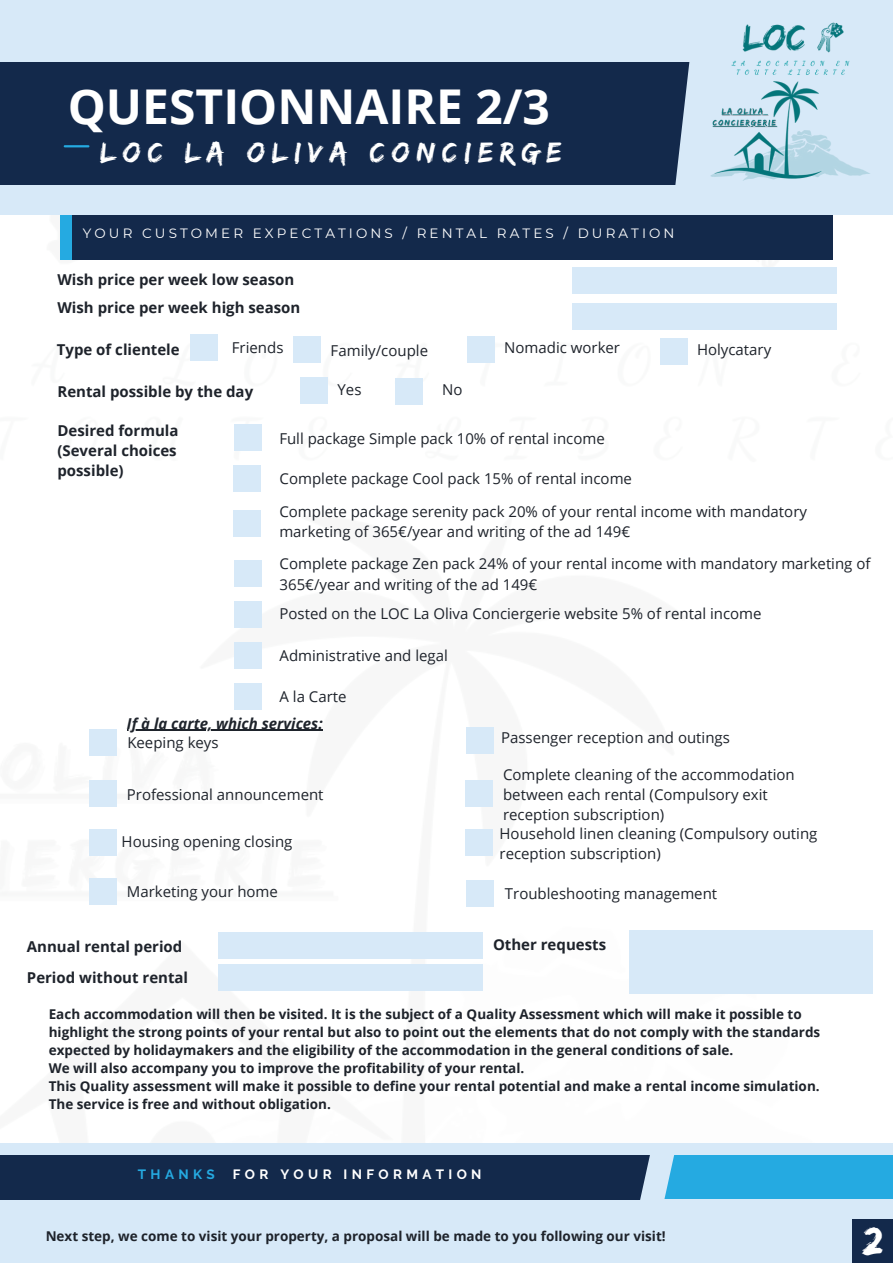
<style>
.page{position:relative;width:893px;height:1264px;background:#fff}
.page>*{position:absolute;margin:0;border:0;box-sizing:border-box;transform-origin:0 0}
.t1{font:700 48px "Open Sans";color:#fff}
.t2{font:39.75px "Edo";color:#fff}
.t3{font:30px "Edo";letter-spacing:.23em;color:#fff}
.t4{font:15px/20.2px "Open Sans";color:#1e232b}
.t5{font:700 15px/20.2px "Open Sans";color:#1e232b}
.t6{font:italic 700 15px "Open Sans";color:#1e232b}
.t7{font:700 13.5px/18px "Open Sans";color:#1e232b}
.t8{font:13.5px "Montserrat";letter-spacing:.23em;color:#fff}
.t9{font:700 13.5px "Raleway";letter-spacing:.32em;color:#fff}
.t10{font:700 13.5px "Raleway";letter-spacing:.32em;color:#25aae1}
</style>
<div class="page">
<div style="left:0;top:0;width:892px;height:215px;background:#d7e9f8"></div>
<div style="left:0;top:62px;width:693px;height:122px;background:#13294b"></div>
<hr style="left:65px;top:145px;width:23px;height:2px;background:#25aae1">
<div style="left:0;top:1143px;width:892px;height:119px;background:#d7e9f8"></div>
<div style="left:0;top:1154px;width:655px;height:45px;background:#13294b"></div>
<div style="left:652px;top:1154px;width:240px;height:44px;background:#25aae1"></div>
<div style="left:60px;top:215px;width:18px;height:45px;background:#25aae1"></div>
<div style="left:72px;top:215px;width:760px;height:45px;background:#13294b"></div>
<svg style="left:660px;top:62px;width:33px;height:123px"></svg>
<svg style="left:623px;top:1154px;width:68px;height:46px"></svg>
<img style="left:710px;top:22px;width:160px;height:158px">
<div style="left:190px;top:334px;width:28px;height:27px;background:#d7e9f8"></div>
<div style="left:299px;top:377px;width:28px;height:27px;background:#d7e9f8"></div>
<div style="left:572px;top:267px;width:264px;height:27px;background:#d7e9f8"></div>
<div style="left:572px;top:302px;width:264px;height:27px;background:#d7e9f8"></div>
<div style="left:467px;top:336px;width:28px;height:27px;background:#d7e9f8"></div>
<div style="left:293px;top:335px;width:28px;height:27px;background:#d7e9f8"></div>
<div style="left:660px;top:338px;width:28px;height:26px;background:#d7e9f8"></div>
<div style="left:395px;top:378px;width:27px;height:27px;background:#d7e9f8"></div>
<div style="left:89px;top:728px;width:28px;height:27px;background:#d7e9f8"></div>
<div style="left:89px;top:780px;width:28px;height:27px;background:#d7e9f8"></div>
<div style="left:89px;top:829px;width:28px;height:27px;background:#d7e9f8"></div>
<div style="left:466px;top:726px;width:28px;height:27px;background:#d7e9f8"></div>
<div style="left:465px;top:780px;width:28px;height:27px;background:#d7e9f8"></div>
<div style="left:465px;top:829px;width:28px;height:27px;background:#d7e9f8"></div>
<div style="left:89px;top:877px;width:28px;height:27px;background:#d7e9f8"></div>
<div style="left:466px;top:880px;width:28px;height:26px;background:#d7e9f8"></div>
<div style="left:218px;top:932px;width:264px;height:27px;background:#d7e9f8"></div>
<div style="left:218px;top:964px;width:264px;height:26px;background:#d7e9f8"></div>
<div style="left:852px;top:1219px;width:40px;height:43px;background:#13294b"></div>
<div style="left:629px;top:930px;width:243px;height:63px;background:#d7e9f8"></div>
<div style="left:234px;top:424px;width:27px;height:27px;background:#d7e9f8"></div>
<div style="left:233px;top:510px;width:27px;height:27px;background:#d7e9f8"></div>
<div style="left:234px;top:560px;width:27px;height:27px;background:#d7e9f8"></div>
<div style="left:234px;top:601px;width:27px;height:27px;background:#d7e9f8"></div>
<div style="left:234px;top:642px;width:27px;height:26px;background:#d7e9f8"></div>
<hr style="left:127px;top:729px;width:195px;height:1px;background:#1e232b">
<div style="left:233px;top:465px;width:27px;height:27px;background:#d7e9f8"></div>
<div style="left:234px;top:682px;width:27px;height:27px;background:#d7e9f8"></div>
<p class="t1" style="left:68px;top:72px;width:483px">QUESTIONNAIRE 2/3</p>
<p class="t3" style="left:100px;top:135px;width:463px">LOC LA OLIVA CONCIERGE</p>
<p class="t8" style="left:83px;top:225px;width:593px">YOUR CUSTOMER EXPECTATIONS / RENTAL RATES / DURATION</p>
<p class="t5" style="left:57px;top:269px;width:238px">Wish price per week low season</p>
<p class="t5" style="left:57px;top:297px;width:244px">Wish price per week high season</p>
<p class="t4" style="left:232px;top:337px;width:53px">Friends</p>
<p class="t5" style="left:57px;top:381px;width:197px">Rental possible by the day</p>
<p class="t5" style="left:57px;top:339px;width:124px">Type of clientele</p>
<p class="t4" style="left:330px;top:340px;width:99px">Family/couple</p>
<p class="t4" style="left:337px;top:379px;width:25px">Yes</p>
<p class="t4" style="left:442px;top:379px;width:22px">No</p>
<p class="t4" style="left:504px;top:337px;width:117px">Nomadic worker</p>
<p class="t4" style="left:697px;top:339px;width:76px">Holycatary</p>
<p class="t5" style="left:57px;top:419px;width:123px">Desired formula</p>
<p class="t5" style="left:57px;top:440px;width:121px">(Several choices possible)</p>
<p class="t4" style="left:279px;top:427px;width:327px">Full package Simple pack 10% of rental income</p>
<p class="t4" style="left:279px;top:468px;width:354px">Complete package Cool pack 15% of rental income</p>
<p class="t4" style="left:279px;top:501px;width:529px">Complete package serenity pack 20% of your rental income with mandatory marketing of 365€/year and writing of the ad 149€</p>
<p class="t4" style="left:279px;top:553px;width:592px">Complete package Zen pack 24% of your rental income with mandatory marketing of<br>365€/year and writing of the ad 149€</p>
<p class="t4" style="left:279px;top:603px;width:483px">Posted on the LOC La Oliva Conciergerie website 5% of rental income</p>
<p class="t4" style="left:279px;top:645px;width:170px">Administrative and legal</p>
<p class="t4" style="left:279px;top:686px;width:68px">A la Carte</p>
<p class="t6" style="left:127px;top:712px;width:197px">If à la carte, which services:</p>
<p class="t4" style="left:127px;top:732px;width:93px">Keeping keys</p>
<p class="t4" style="left:501px;top:727px;width:230px">Passenger reception and outings</p>
<p class="t4" style="left:127px;top:783px;width:198px">Professional announcement</p>
<p class="t4" style="left:503px;top:763px;width:293px">Complete cleaning of the accommodation between each rental (Compulsory exit reception subscription)</p>
<p class="t4" style="left:122px;top:831px;width:172px">Housing opening closing</p>
<p class="t4" style="left:499px;top:823px;width:319px">Household linen cleaning (Compulsory outing reception subscription)</p>
<p class="t4" style="left:127px;top:881px;width:153px">Marketing your home</p>
<p class="t4" style="left:505px;top:883px;width:214px">Troubleshooting management</p>
<p class="t5" style="left:27px;top:935px;width:157px">Annual rental period</p>
<p class="t5" style="left:27px;top:967px;width:163px">Period without rental</p>
<p class="t5" style="left:493px;top:933px;width:115px">Other requests</p>
<p class="t7" style="left:49px;top:1004px;width:773px">Each accommodation will then be visited. It is the subject of a Quality Assessment which will make it possible to highlight the strong points of your rental but also to point out the elements that do not comply with the standards expected by holidaymakers and the eligibility of the accommodation in the general conditions of sale.</p>
<p class="t7" style="left:49px;top:1058px;width:477px">We will also accompany you to improve the profitability of your rental.</p>
<p class="t7" style="left:49px;top:1076px;width:772px">This Quality assessment will make it possible to define your rental potential and make a rental income simulation.</p>
<p class="t7" style="left:49px;top:1094px;width:283px">The service is free and without obligation.</p>
<p class="t10" style="left:138px;top:1166px;width:78px">THANKS</p>
<p class="t9" style="left:233px;top:1166px;width:250px">FOR YOUR INFORMATION</p>
<p class="t7" style="left:46px;top:1226px;width:621px">Next step, we come to visit your property, a proposal will be made to you following our visit!</p>
<p class="t2" style="left:863px;top:1216px;width:20px">2</p>
</div>
